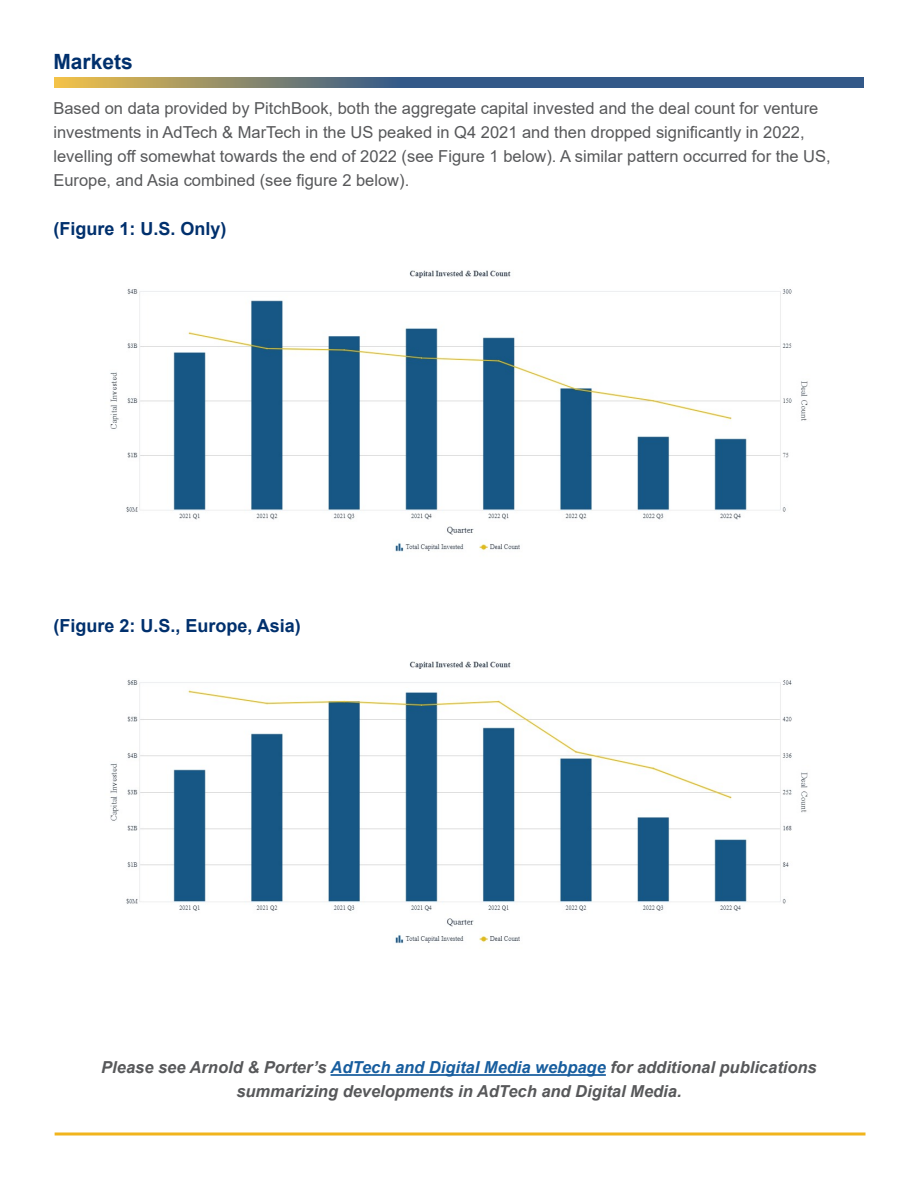
<style>
.page{position:relative;width:918px;height:1188px;background:#fff}
.page>*{position:absolute;margin:0;border:0;box-sizing:border-box;transform-origin:0 0}
.t1{font:700 21px "Arial";color:#00306d}
.t2{font:700 18px "Arial";color:#00306d}
.t3{font:16.5px/24px "Arial";color:#57585a}
.t4{font:italic 700 16.5px/24px "Arial";color:#57585a;text-align:center}
.s1{color:#175d9e}
</style>
<div class="page">
<svg style="left:55px;top:1132px;width:811px;height:4px;background:#f4c654"></svg>
<svg style="left:54px;top:77px;width:810px;height:11px;background:#5c6f7b"></svg>
<img style="left:110px;top:270px;width:698px;height:282px">
<img style="left:110px;top:661px;width:698px;height:283px">
<hr style="left:331px;top:1074px;width:275px;height:2px;background:#175d9e">
<p class="t1" style="left:53px;top:47px;width:81px">Markets</p>
<p class="t3" style="left:53px;top:96px;width:779px">Based on data provided by PitchBook, both the aggregate capital invested and the deal count for venture investments in AdTech &amp; MarTech in the US peaked in Q4 2021 and then dropped significantly in 2022, levelling off somewhat towards the end of 2022 (see Figure 1 below). A similar pattern occurred for the US, Europe, and Asia combined (see figure 2 below).</p>
<p class="t2" style="left:53px;top:216px;width:175px">(Figure 1: U.S. Only)</p>
<p class="t2" style="left:53px;top:613px;width:249px">(Figure 2: U.S., Europe, Asia)</p>
<p class="t4" style="left:101px;top:1056px;width:717px">Please see Arnold &amp; Porter’s <span class="s1">AdTech and Digital Media webpage</span> for additional publications summarizing developments in AdTech and Digital Media.</p>
</div>
